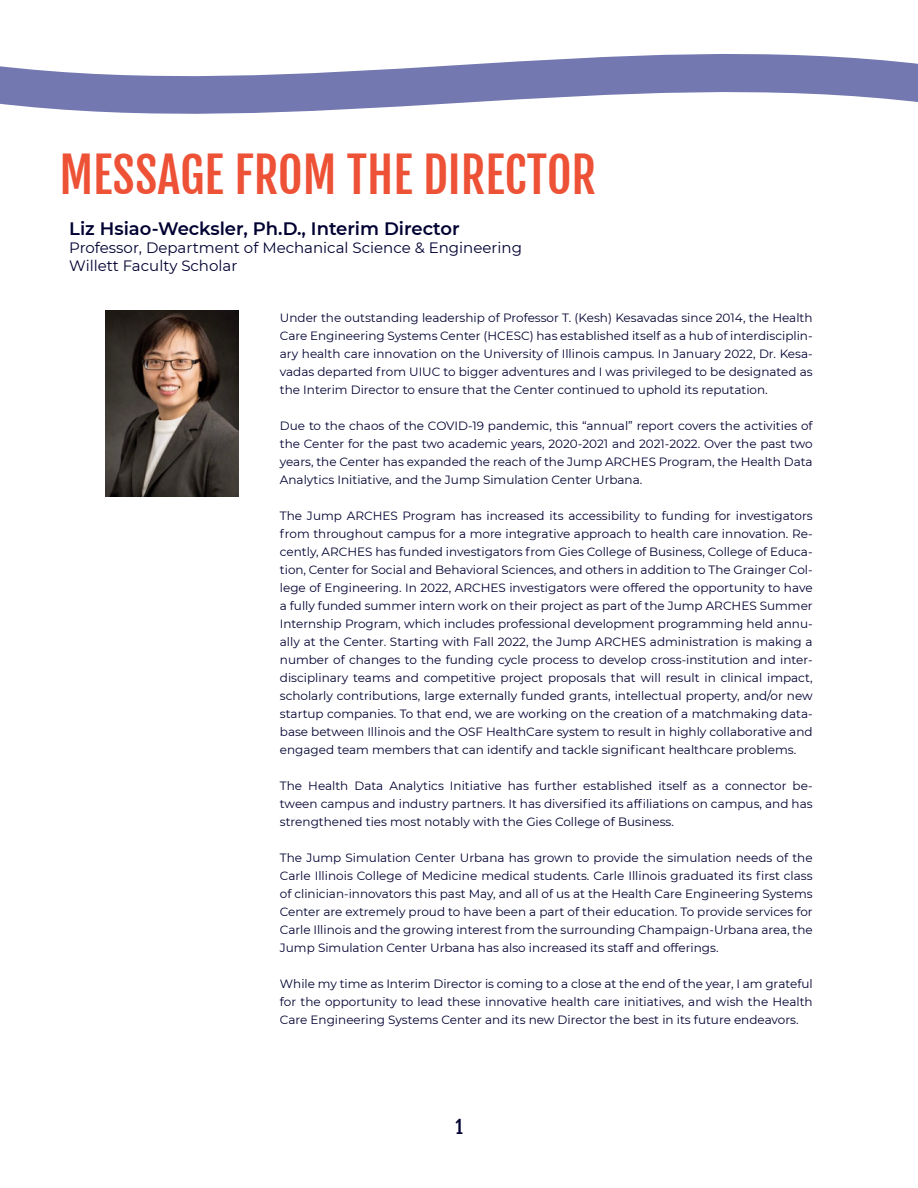
<style>
.page{position:relative;width:918px;height:1188px;background:#fff}
.page>*{position:absolute;margin:0;border:0;box-sizing:border-box;transform-origin:0 0}
.t1{font:48px "Fjalla One";color:#ed5136}
.t2{font:600 18px "Montserrat";color:#000032}
.t3{font:18px "Fjalla One";color:#000032}
.t4{font:15px "Montserrat";color:#000032}
.t5{font:12px/18px "Montserrat";color:#000032;text-align:justify}
</style>
<div class="page">
<svg style="left:0;top:54px;width:918px;height:60px;fill:#7378b0"></svg>
<img style="left:105px;top:310px;width:133px;height:187px">
<p class="t1" style="left:59px;top:145px;width:538px">MESSAGE FROM THE DIRECTOR</p>
<p class="t2" style="left:69px;top:216px;width:392px">Liz Hsiao-Wecksler, Ph.D., Interim Director</p>
<p class="t4" style="left:69px;top:237px;width:454px">Professor, Department of Mechanical Science &amp; Engineering</p>
<p class="t4" style="left:69px;top:255px;width:170px">Willett Faculty Scholar</p>
<p class="t5" style="left:280px;top:308px;width:534px">Under the outstanding leadership of Professor T. (Kesh) Kesavadas since 2014, the Health Care Engineering Systems Center (HCESC) has established itself as a hub of interdisciplin&shy;ary health care innovation on the University of Illinois campus. In January 2022, Dr. Kesa&shy;vadas departed from UIUC to bigger adventures and I was privileged to be designated as the Interim Director to ensure that the Center continued to uphold its reputation.</p>
<p class="t5" style="left:280px;top:416px;width:534px">Due to the chaos of the COVID-19 pandemic, this “annual” report covers the activities of the Center for the past two academic years, 2020-2021 and 2021-2022. Over the past two years, the Center has expanded the reach of the Jump ARCHES Program, the Health Data Analytics Initiative, and the Jump Simulation Center Urbana.</p>
<p class="t5" style="left:280px;top:506px;width:534px">The Jump ARCHES Program has increased its accessibility to funding for investigators from throughout campus for a more integrative approach to health care innovation. Re&shy;cently, ARCHES has funded investigators from Gies College of Business, College of Educa&shy;tion, Center for Social and Behavioral Sciences, and others in addition to The Grainger Col&shy;lege of Engineering. In 2022, ARCHES investigators were offered the opportunity to have a fully funded summer intern work on their project as part of the Jump ARCHES Summer Internship Program, which includes professional development programming held annu&shy;ally at the Center. Starting with Fall 2022, the Jump ARCHES administration is making a number of changes to the funding cycle process to develop cross-institution and inter&shy;disciplinary teams and competitive project proposals that will result in clinical impact, scholarly contributions, large externally funded grants, intellectual property, and/or new startup companies. To that end, we are working on the creation of a matchmaking data&shy;base between Illinois and the OSF HealthCare system to result in highly collaborative and engaged team members that can identify and tackle significant healthcare problems.</p>
<p class="t5" style="left:280px;top:776px;width:534px">The Health Data Analytics Initiative has further established itself as a connector be&shy;tween campus and industry partners. It has diversified its affiliations on campus, and has strengthened ties most notably with the Gies College of Business.</p>
<p class="t5" style="left:280px;top:848px;width:534px">The Jump Simulation Center Urbana has grown to provide the simulation needs of the Carle Illinois College of Medicine medical students. Carle Illinois graduated its first class of clinician-innovators this past May, and all of us at the Health Care Engineering Systems Center are extremely proud to have been a part of their education. To provide services for Carle Illinois and the growing interest from the surrounding Champaign-Urbana area, the Jump Simulation Center Urbana has also increased its staff and offerings.</p>
<p class="t5" style="left:280px;top:974px;width:534px">While my time as Interim Director is coming to a close at the end of the year, I am grateful for the opportunity to lead these innovative health care initiatives, and wish the Health Care Engineering Systems Center and its new Director the best in its future endeavors.</p>
<h2 class="t3" style="left:455px;top:1116px;width:9px">1</h2>
</div>
